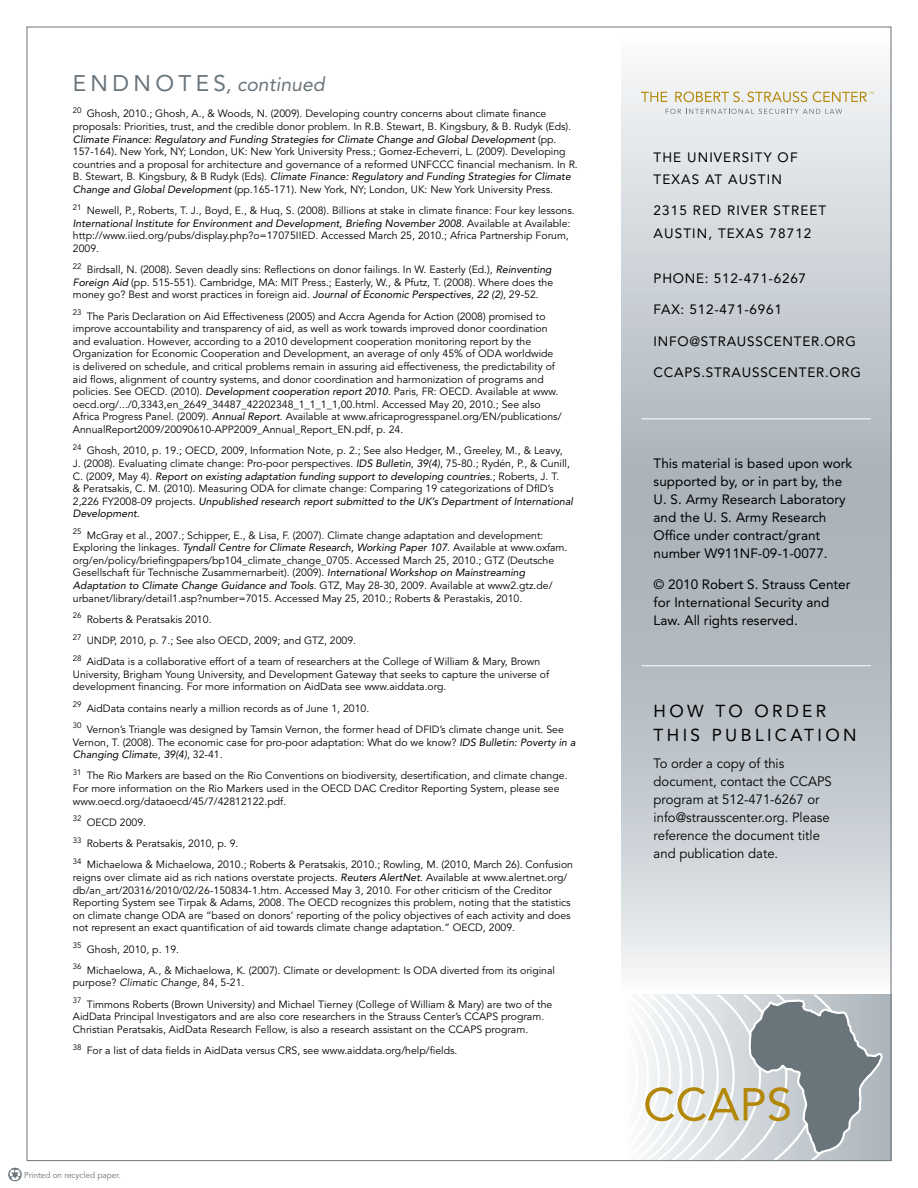
<style>
.page{position:relative;width:918px;height:1188px;background:#fff}
.page>*{position:absolute;margin:0;border:0;box-sizing:border-box;transform-origin:0 0}
.t1{font:22.5px "Avenir LT Std";color:#6a747b}
.t2{font:italic 19.5px "Avenir LT Std";color:#6a747b}
.t3{font:17.25px/24px "Avenir LT Std";letter-spacing:.195em;color:#000}
.t4{font:13.5px/18px "Avenir LT Std";color:#000}
.t5{font:13.5px/18px "Avenir LT Std";color:#000}
.t6{font:13.5px "Avenir LT Std";letter-spacing:.055em;color:#000}
.t7{font:13.5px/22.5px "Avenir LT Std";letter-spacing:.08em;color:#000}
.t8{font:10.5px/12.6px "Avenir LT Std";color:#000}
.t9{font:8.55px "Avenir LT Std";color:#6a747b}
.s1{font-style:italic}
</style>
<div class="page">
<svg style="left:621px;top:69px;width:268px;height:906px;background:#c6ccd1"></svg>
<div style="left:621px;top:995px;width:270px;height:166px;background:linear-gradient(to right,#feffff,#acb5bc)"></div>
<svg style="left:621px;top:995px;width:262px;height:164px"></svg>
<hr style="left:641px;top:418px;width:230px;height:1px;background:#fff">
<hr style="left:641px;top:665px;width:230px;height:1px;background:#fff">
<svg style="left:666px;top:109px;width:176px;height:5px"></svg>
<svg style="left:641px;top:92px;width:26px;height:10px"></svg>
<svg style="left:675px;top:92px;width:132px;height:10px"></svg>
<svg style="left:813px;top:92px;width:61px;height:10px"></svg>
<img style="left:8px;top:1167px;width:14px;height:15px">
<h1 class="t1" style="left:73px;top:70px;width:80px">EN DNOTES</h1>
<h2 class="t2" style="left:226px;top:73px;width:100px">, continued</h2>
<p class="t8" style="left:73px;top:108px;width:506px"><sup>20</sup> Ghosh, 2010.; Ghosh, A., &amp; Woods, N. (2009). Developing country concerns about climate finance proposals: Priorities, trust, and the credible donor problem. In R.B. Stewart, B. Kingsbury, &amp; B. Rudyk (Eds).<br><span class="s1">Climate Finance: Regulatory and Funding Strategies for Climate Change and Global Development</span> (pp.<br>157-164)<span class="s1">.</span> New York, NY; London, UK: New York University Press.; Gomez-Echeverri, L. (2009). Developing countries and a proposal for architecture and governance of a reformed UNFCCC financial mechanism. In R.<br>B. Stewart, B. Kingsbury, &amp; B Rudyk (Eds). <span class="s1">Climate Finance: Regulatory and Funding Strategies for Climate Change and Global Development</span> (pp.165-171). New York, NY; London, UK: New York University Press.</p>
<p class="t8" style="left:73px;top:205px;width:503px"><sup>21</sup> Newell, P., Roberts, T. J., Boyd, E., &amp; Huq, S. (2008). Billions at stake in climate finance: Four key lessons.<br><span class="s1">International Institute for Environment and Development, Briefing November 2008</span>. Available at Available: http://www.iied.org/pubs/display.php?o=17075IIED. Accessed March 25, 2010.; Africa Partnership Forum, 2009.</p>
<p class="t8" style="left:73px;top:264px;width:482px"><sup>22</sup> Birdsall, N. (2008). Seven deadly sins: Reflections on donor failings. In W. Easterly (Ed.), <span class="s1">Reinventing<br>Foreign Aid</span> (pp. 515-551). Cambridge, MA: MIT Press.; Easterly, W., &amp; Pfutz, T. (2008). Where does the money go? Best and worst practices in foreign aid. <span class="s1">Journal of Economic Perspectives</span>, <span class="s1">22 (2)</span>, 29-52.</p>
<p class="t8" style="left:73px;top:310px;width:490px"><sup>23</sup> The Paris Declaration on Aid Effectiveness (2005) and Accra Agenda for Action (2008) promised to improve accountability and transparency of aid, as well as work towards improved donor coordination and evaluation. However, according to a 2010 development cooperation monitoring report by the Organization for Economic Cooperation and Development, an average of only 45% of ODA worldwide is delivered on schedule, and critical problems remain in assuring aid effectiveness, the predictability of aid flows, alignment of country systems, and donor coordination and harmonization of programs and policies. See OECD. (2010). <span class="s1">Development cooperation report 2010</span>. Paris, FR: OECD. Available at www. oecd.org/.../0,3343,en_2649_34487_42202348_1_1_1_1,00.html. Accessed May 20, 2010.; See also Africa Progress Panel. (2009). <span class="s1">Annual Report</span>. Available at www.africaprogresspanel.org/EN/publications/ AnnualReport2009/20090610-APP2009_Annual_Report_EN.pdf, p. 24.</p>
<p class="t8" style="left:73px;top:445px;width:502px"><sup>24</sup> Ghosh, 2010, p. 19.; OECD, 2009, Information Note, p. 2.; See also Hedger, M., Greeley, M., &amp; Leavy, J. (2008). Evaluating climate change: Pro-poor perspectives. <span class="s1">IDS Bulletin</span>, <span class="s1">39(4)</span>, 75-80.; Rydén, P., &amp; Cunill, C. (2009, May 4). <span class="s1">Report on existing adaptation funding support to developing countries</span>.; Roberts, J. T.<br>&amp; Peratsakis, C. M. (2010). Measuring ODA for climate change: Comparing 19 categorizations of DfID’s 2,226 FY2008-09 projects. <span class="s1">Unpublished research report submitted to the UK’s Department of International Development.</span></p>
<p class="t8" style="left:73px;top:529px;width:496px"><sup>25</sup> McGray et al., 2007.; Schipper, E., &amp; Lisa, F. (2007). Climate change adaptation and development:<br>Exploring the linkages. <span class="s1">Tyndall Centre for Climate Research, Working Paper 107</span>. Available at www.oxfam. org/en/policy/briefingpapers/bp104_climate_change_0705. Accessed March 25, 2010.; GTZ (Deutsche Gesellschaft für Technische Zusammernarbeit). (2009). <span class="s1">International Workshop on Mainstreaming Adaptation to Climate Change Guidance and Tools</span>. GTZ, May 28-30, 2009. Available at www2.gtz.de/ urbanet/library/detail1.asp?number=7015. Accessed May 25, 2010.; Roberts &amp; Perastakis, 2010.</p>
<p class="t8" style="left:73px;top:609px;width:469px;line-height:21.3px"><sup>26</sup> Roberts &amp; Peratsakis 2010.<br><sup>27</sup> UNDP, 2010, p. 7.; See also OECD, 2009; and GTZ, 2009.<br><sup>28</sup> AidData is a collaborative effort of a team of researchers at the College of William &amp; Mary, Brown</p>
<p class="t8" style="left:73px;top:668px;width:478px">University, Brigham Young University, and Development Gateway that seeks to capture the universe of development financing. For more information on AidData see www.aiddata.org.</p>
<p class="t8" style="left:73px;top:698px;width:492px;line-height:21.3px"><sup>29</sup> AidData contains nearly a million records as of June 1, 2010.<br><sup>30</sup> Vernon’s Triangle was designed by Tamsin Vernon, the former head of DFID’s climate change unit. See</p>
<p class="t8" style="left:73px;top:736px;width:504px">Vernon, T. (2008). The economic case for pro-poor adaptation: What do we know? <span class="s1">IDS Bulletin: Poverty in a<br>Changing Climat</span>e, <span class="s1">39(4)</span>, 32-41.</p>
<p class="t8" style="left:73px;top:770px;width:496px"><sup>31</sup> The Rio Markers are based on the Rio Conventions on biodiversity, desertification, and climate change.<br>For more information on the Rio Markers used in the OECD DAC Creditor Reporting System, please see www.oecd.org/dataoecd/45/7/42812122.pdf.</p>
<p class="t8" style="left:73px;top:812px;width:502px;line-height:21.3px"><sup>32</sup> OECD 2009.<br><sup>33</sup> Roberts &amp; Peratsakis, 2010, p. 9.<br><sup>34</sup> Michaelowa &amp; Michaelowa, 2010.; Roberts &amp; Peratsakis, 2010.; Rowling, M. (2010, March 26). Confusion</p>
<p class="t8" style="left:73px;top:871px;width:499px">reigns over climate aid as rich nations overstate projects. <span class="s1">Reuters AlertNet</span>. Available at www.alertnet.org/ db/an_art/20316/2010/02/26-150834-1.htm. Accessed May 3, 2010. For other criticism of the Creditor Reporting System see Tirpak &amp; Adams, 2008. The OECD recognizes this problem, noting that the statistics on climate change ODA are “based on donors’ reporting of the policy objectives of each activity and does not represent an exact quantification of aid towards climate change adaptation.” OECD, 2009.</p>
<p class="t8" style="left:73px;top:939px;width:484px;line-height:21.3px"><sup>35</sup> Ghosh, 2010, p. 19.<br><sup>36</sup> Michaelowa, A., &amp; Michaelowa, K. (2007). Climate or development: Is ODA diverted from its original</p>
<p class="t8" style="left:73px;top:972px;width:481px;line-height:21.3px">purpose? <span class="s1">Climatic Change</span>, 84, 5-21.<br><sup>37</sup> Timmons Roberts (Brown University) and Michael Tierney (College of William &amp; Mary) are two of the</p>
<p class="t8" style="left:73px;top:1011px;width:473px">AidData Principal Investigators and are also core researchers in the Strauss Center’s CCAPS program.<br>Christian Peratsakis, AidData Research Fellow, is also a research assistant on the CCAPS program.</p>
<p class="t8" style="left:73px;top:1044px;width:386px"><sup>38</sup> For a list of data fields in AidData versus CRS, see www.aiddata.org/help/fields.</p>
<p class="t9" style="left:24px;top:1170px;width:98px">Printed on recycled paper.</p>
<p class="t7" style="left:654px;top:146px;width:145px">The u niversity of texas at au sti n</p>
<p class="t7" style="left:654px;top:199px;width:174px">2315 Red River Street<br>Austi n, Texas 78712</p>
<p class="t6" style="left:654px;top:270px;width:154px">Phone: 512-471-6267</p>
<p class="t6" style="left:654px;top:302px;width:130px">Fax: 512-471-6961</p>
<p class="t6" style="left:654px;top:333px;width:204px">Info@StraussCenter.org</p>
<p class="t6" style="left:654px;top:365px;width:11px">CCAPS</p>
<p class="t6" style="left:701px;top:365px;width:161px">.StraussCenter.org</p>
<p class="t4" style="left:654px;top:454px;width:200px">This material is based upon work supported by, or in part by, the<br>U. S. Army Research Laboratory and the U. S. Army Research<br>Office under contract/grant number W911NF-09-1-0077.</p>
<p class="t4" style="left:654px;top:576px;width:198px">© 2010 Robert S. Strauss Center for International Security and<br>Law. All rights reserved.</p>
<h3 class="t3" style="left:654px;top:700px;width:204px">H ow to ord er thi s pu bli cati on</h3>
<p class="t5" style="left:654px;top:755px;width:180px">To order a copy of this document, contact the CCAPS program at 512-471-6267 or info@strausscenter.org. Please reference the document title and publication date.</p>
</div>
